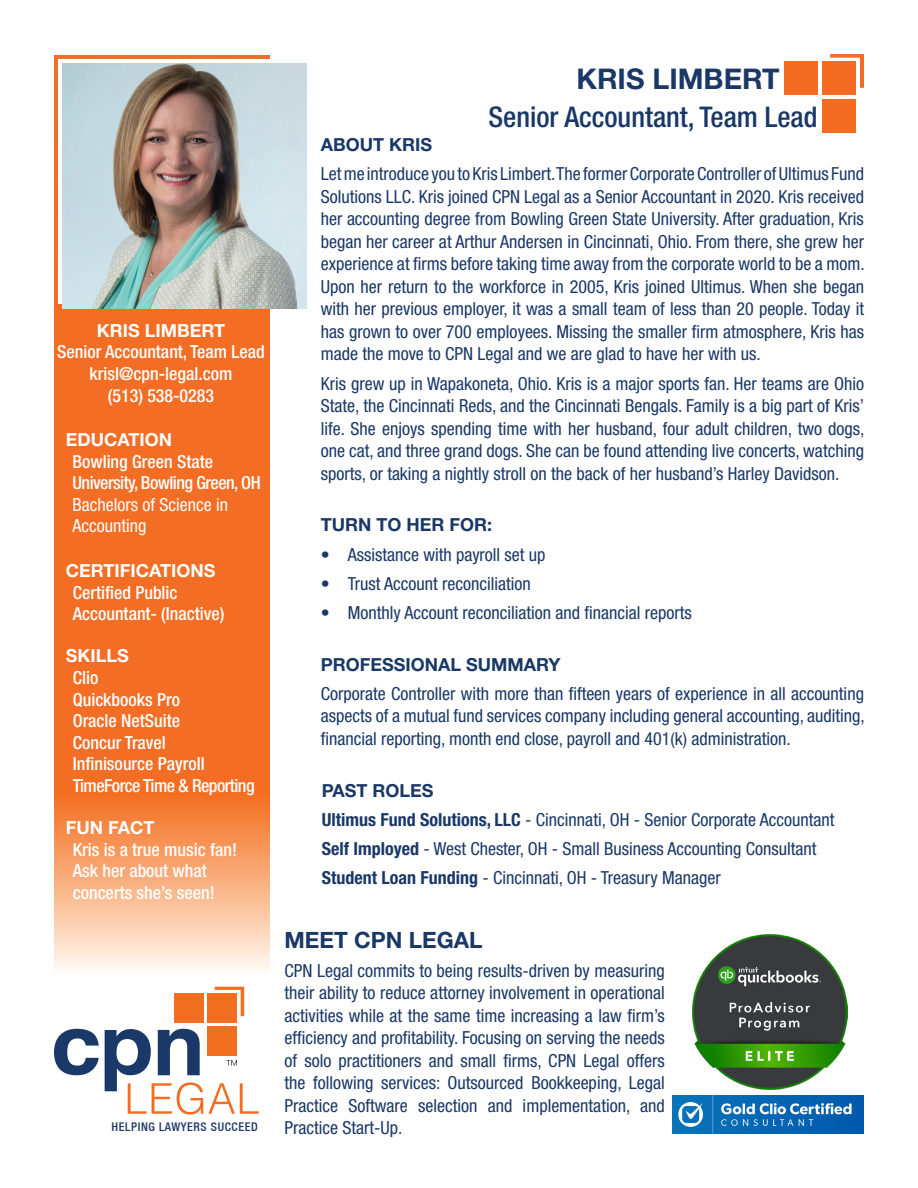
<style>
.page{position:relative;width:918px;height:1188px;background:#fff}
.page>*{position:absolute;margin:0;border:0;box-sizing:border-box;transform-origin:0 0}
.t1{font:500 condensed 28.5px "Helvetica Neue LT Std";color:#1a3867}
.t2{font:700 28.5px "Helvetica Neue LT Std";color:#1a3867}
.t3{font:700 22.5px "Helvetica Neue LT Std";color:#1a3867}
.t4{font:condensed 18px/22.5px "Helvetica Neue LT Std";color:#1a3867;text-align:justify}
.t5{font:500 condensed 18px/21.6px "Helvetica Neue LT Std";color:#fff}
.t6{font:500 condensed 18px/21.6px "Helvetica Neue LT Std";letter-spacing:-.03em;color:#fff}
.t7{font:700 18px "Helvetica Neue LT Std";color:#1a3867}
.t8{font:700 18px "Helvetica Neue LT Std";color:#fff}
.t9{font:condensed 18px/21.6px "Helvetica Neue LT Std";color:#fff}
.t10{font:500 condensed 12px "Helvetica Neue";letter-spacing:.05em;color:#1a3868}
.s1{font-weight:700}
</style>
<div class="page">
<div style="left:54px;top:55px;width:216px;height:750px;background:#f36d24"></div>
<div style="left:54px;top:793px;width:216px;height:182px;background:linear-gradient(to bottom,#f36c1b,#fff9f0)"></div>
<div style="left:58px;top:59px;width:245px;height:245px;background:#fff"></div>
<img style="left:62px;top:63px;width:245px;height:245px">
<div style="left:784px;top:62px;width:34px;height:33px;background:#f36c21"></div>
<div style="left:822px;top:99px;width:34px;height:34px;background:#f36c21"></div>
<div style="left:822px;top:62px;width:34px;height:33px;background:#f36c21"></div>
<svg style="left:830px;top:54px;width:34px;height:34px"></svg>
<img style="left:692px;top:934px;width:156px;height:155px">
<img style="left:673px;top:1096px;width:191px;height:38px">
<svg style="left:54px;top:1029px;width:45px;height:46px"></svg>
<svg style="left:105px;top:1029px;width:154px;height:86px"></svg>
<div style="left:174px;top:993px;width:30px;height:30px;background:#f26e21"></div>
<div style="left:208px;top:1026px;width:29px;height:30px;background:#f26e21"></div>
<div style="left:208px;top:993px;width:29px;height:30px;background:#f26e21"></div>
<svg style="left:215px;top:987px;width:29px;height:29px"></svg>
<p class="t8" style="left:97px;top:319px;width:130px">KRIS LIMBERT</p>
<p class="t5" style="left:57px;top:341px;width:209px">Senior Accountant, Team Lead</p>
<p class="t5" style="left:89px;top:363px;width:144px">krisl@cpn-legal.com</p>
<p class="t5" style="left:108px;top:384px;width:108px">(513) 538-0283</p>
<p class="t8" style="left:66px;top:429px;width:108px">EDUCATION</p>
<p class="t6" style="left:72px;top:450px;width:190px">Bowling Green State<br>University, Bowling Green, OH</p>
<p class="t9" style="left:72px;top:494px;width:157px">Bachelors of Science in<br>Accounting</p>
<p class="t8" style="left:66px;top:560px;width:151px">CERTIFICATIONS</p>
<p class="t5" style="left:73px;top:581px;width:153px">Certified Public<br>Accountant- (Inactive)</p>
<p class="t8" style="left:66px;top:645px;width:65px">SKILLS</p>
<p class="t5" style="left:73px;top:667px;width:27px">Clio</p>
<p class="t5" style="left:73px;top:688px;width:109px">Quickbooks Pro</p>
<p class="t5" style="left:73px;top:710px;width:109px">Oracle NetSuite</p>
<p class="t5" style="left:73px;top:731px;width:95px">Concur Travel</p>
<p class="t5" style="left:73px;top:753px;width:134px">Infinisource Payroll</p>
<p class="t6" style="left:73px;top:775px;width:183px">TimeForce Time &amp; Reporting</p>
<p class="t8" style="left:66px;top:816px;width:90px">FUN FACT</p>
<p class="t5" style="left:73px;top:838px;width:166px">Kris is a true music fan!<br>Ask her about what concerts she’s seen!</p>
<p class="t10" style="left:112px;top:1119px;width:148px">HELPING LAWYERS SUCCEED</p>
<p class="t2" style="left:576px;top:61px;width:205px">KRIS LIMBERT</p>
<p class="t1" style="left:488px;top:100px;width:331px">Senior Accountant, Team Lead</p>
<p class="t7" style="left:321px;top:134px;width:113px">ABOUT KRIS</p>
<p class="t4" style="left:321px;top:163px;width:545px">Let me introduce you to Kris Limbert. The former Corporate Controller of Ultimus Fund Solutions LLC. Kris joined CPN Legal as a Senior Accountant in 2020. Kris received her accounting degree from Bowling Green State University. After graduation, Kris began her career at Arthur Andersen in Cincinnati, Ohio. From there, she grew her experience at firms before taking time away from the corporate world to be a mom.<br>Upon her return to the workforce in 2005, Kris joined Ultimus. When she began with her previous employer, it was a small team of less than 20 people. Today it has grown to over 700 employees. Missing the smaller firm atmosphere, Kris has made the move to CPN Legal and we are glad to have her with us.</p>
<p class="t4" style="left:321px;top:372px;width:545px">Kris grew up in Wapakoneta, Ohio. Kris is a major sports fan. Her teams are Ohio State, the Cincinnati Reds, and the Cincinnati Bengals. Family is a big part of Kris’ life. She enjoys spending time with her husband, four adult children, two dogs, one cat, and three grand dogs. She can be found attending live concerts, watching sports, or taking a nightly stroll on the back of her husband’s Harley Davidson.</p>
<p class="t7" style="left:321px;top:514px;width:173px">TURN TO HER FOR:</p>
<p class="t4" style="left:321px;top:543px;width:226px">• Assistance with payroll set up</p>
<p class="t4" style="left:321px;top:572px;width:212px">• Trust Account reconciliation</p>
<p class="t4" style="left:321px;top:601px;width:373px">• Monthly Account reconciliation and financial reports</p>
<p class="t7" style="left:321px;top:653px;width:241px">PROFESSIONAL SUMMARY</p>
<p class="t4" style="left:321px;top:682px;width:545px">Corporate Controller with more than fifteen years of experience in all accounting aspects of a mutual fund services company including general accounting, auditing, financial reporting, month end close, payroll and 401(k) administration.</p>
<p class="t7" style="left:322px;top:779px;width:113px">PAST ROLES</p>
<p class="t4" style="left:322px;top:808px;width:514px"><span class="s1">Ultimus Fund Solutions, LLC</span> - Cincinnati, OH - Senior Corporate Accountant</p>
<p class="t4" style="left:322px;top:837px;width:496px"><span class="s1">Self Imployed</span> - West Chester, OH - Small Business Accounting Consultant</p>
<p class="t4" style="left:322px;top:867px;width:401px"><span class="s1">Student Loan Funding</span> - Cincinnati, OH - Treasury Manager</p>
<p class="t3" style="left:285px;top:926px;width:199px">MEET CPN LEGAL</p>
<p class="t4" style="left:285px;top:959px;width:382px">CPN Legal commits to being results-driven by measuring their ability to reduce attorney involvement in operational activities while at the same time increasing a law firm’s efficiency and profitability. Focusing on serving the needs of solo practitioners and small firms, CPN Legal offers the following services: Outsourced Bookkeeping, Legal Practice Software selection and implementation, and Practice Start-Up.</p>
</div>
